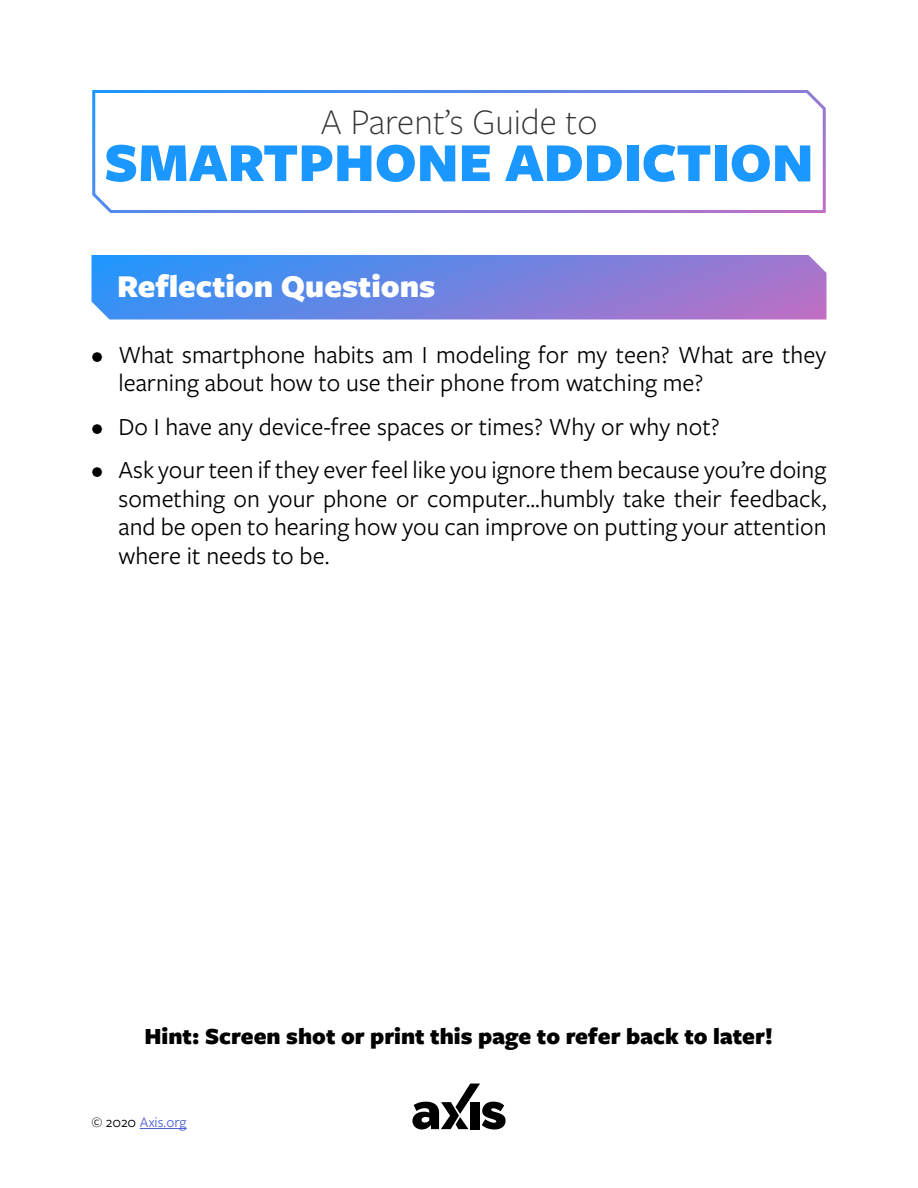
<style>
.page{position:relative;width:918px;height:1188px;background:#fff}
.page>*{position:absolute;margin:0;border:0;box-sizing:border-box;transform-origin:0 0}
.t1{font:900 57px "Freight Sans Pro";color:#1b98ff}
.t2{font:300 37.5px "Freight Sans Pro";color:#343434}
.t3{font:900 33px "Freight Sans Pro";color:#fff}
.t4{font:25.5px/28.5px "Freight Sans Pro";color:#000}
.t5{font:900 24px "Freight Sans Pro";color:#000}
.t6{font:15px "Freight Sans Pro";color:#4f5cd6}
.s1{color:#000}
</style>
<div class="page">
<svg style="left:92px;top:255px;width:734px;height:65px;background:#7084e0"></svg>
<svg style="left:92px;top:90px;width:734px;height:123px"></svg>
<svg style="left:412px;top:1084px;width:94px;height:46px"></svg>
<hr style="left:140px;top:1128px;width:47px;height:1px;background:#4f5cd6">
<h2 class="t2" style="left:321px;top:97px;width:278px">A Parent’s Guide to</h2>
<h1 class="t1" style="left:104px;top:123px;width:711px">SMARTPHONE ADDICTION</h1>
<p class="t3" style="left:117px;top:263px;width:320px">Reflection Questions</p>
<p class="t4" style="left:119px;top:339px;width:709px;text-indent:-27px">• What smartphone habits am I modeling for my teen? What are they learning about how to use their phone from watching me?</p>
<p class="t4" style="left:92px;top:411px;width:630px">• Do I have any device-free spaces or times? Why or why not?</p>
<p class="t4" style="left:119px;top:454px;width:710px;text-align:justify;text-indent:-27px">• Ask your teen if they ever feel like you ignore them because you’re doing something on your phone or computer...humbly take their feedback, and be open to hearing how you can improve on putting your attention where it needs to be.</p>
<p class="t5" style="left:145px;top:1020px;width:630px">Hint: Screen shot or print this page to refer back to later!</p>
<p class="t6" style="left:92px;top:1112px;width:97px"><span class="s1">© 2020</span> Axis.org</p>
</div>
